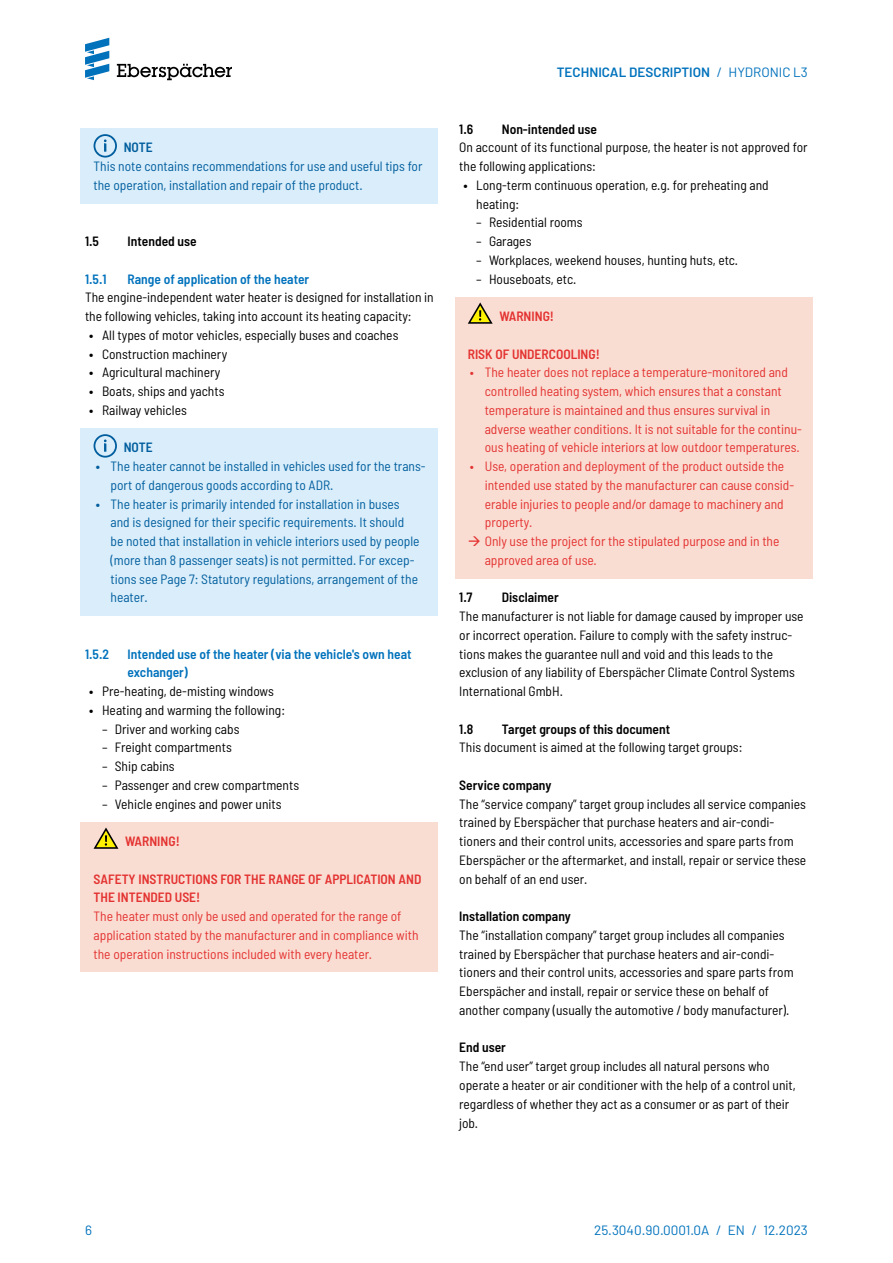
<style>
.page{position:relative;width:893px;height:1263px;background:#fff}
.page>*{position:absolute;margin:0;border:0;box-sizing:border-box;transform-origin:0 0}
.t1{font:semi-condensed 13.5px/18.8px "Barlow";color:#000}
.t2{font:semi-condensed 13.5px/18.8px "Barlow";color:#e33231}
.t3{font:semi-condensed 13.5px/18.8px "Barlow";color:#005e9e}
.t4{font:600 semi-condensed 13.5px "Barlow";color:#000}
.t5{font:600 semi-condensed 13.5px/18.8px "Barlow";color:#e33231}
.t6{font:600 semi-condensed 13.5px/18.8px "Barlow";color:#0072bc}
.t7{font:600 13.5px "Barlow";color:#0072bc}
.t8{font:13.5px "Barlow";color:#0072bc}
.t9{font:600 semi-condensed 13.5px "Barlow";color:#005e9e}
.s1{font-weight:600;font-stretch:normal}
.s2{font-weight:400}
.s3{font-stretch:normal}
</style>
<div class="page">
<div style="left:81px;top:128px;width:357px;height:38px;background:#d9edfa"></div>
<div style="left:81px;top:147px;width:357px;height:56px;background:#d9edfa"></div>
<div style="left:81px;top:428px;width:357px;height:38px;background:#d9edfa"></div>
<div style="left:81px;top:447px;width:357px;height:56px;background:#d9edfa"></div>
<div style="left:81px;top:484px;width:357px;height:132px;background:#d9edfa"></div>
<div style="left:81px;top:822px;width:357px;height:37px;background:#faddd2"></div>
<div style="left:81px;top:859px;width:357px;height:57px;background:#faddd2"></div>
<div style="left:81px;top:897px;width:357px;height:75px;background:#faddd2"></div>
<svg style="left:94px;top:134px;width:23px;height:24px"></svg>
<svg style="left:94px;top:434px;width:23px;height:24px"></svg>
<svg style="left:94px;top:827px;width:24px;height:22px"></svg>
<div style="left:455px;top:297px;width:357px;height:37px;background:#faddd2"></div>
<div style="left:455px;top:334px;width:357px;height:38px;background:#faddd2"></div>
<div style="left:455px;top:353px;width:357px;height:113px;background:#faddd2"></div>
<div style="left:455px;top:447px;width:357px;height:94px;background:#faddd2"></div>
<div style="left:455px;top:522px;width:357px;height:56px;background:#faddd2"></div>
<svg style="left:468px;top:302px;width:25px;height:22px"></svg>
<svg style="left:117px;top:64px;width:115px;height:16px"></svg>
<svg style="left:85px;top:38px;width:24px;height:42px"></svg>
<p class="t9" style="left:124px;top:139px;width:30px">NOTE</p>
<p class="t3" style="left:94px;top:156px;width:330px">This note contains recommendations for use and useful tips for the operation, installation and repair of the product.</p>
<p class="t4" style="left:85px;top:233px;width:16px">1.5</p>
<p class="t4" style="left:128px;top:233px;width:71px">Intended use</p>
<p class="t6" style="left:85px;top:269px;width:23px">1.5.1</p>
<p class="t6" style="left:128px;top:269px;width:183px">Range of application of the heater</p>
<p class="t1" style="left:85px;top:288px;width:350px">The engine-independent water heater is designed for installation in the following vehicles, taking into account its heating capacity:</p>
<p class="t1" style="left:89px;top:325px;width:311px"><span class="s1">•</span> All types of motor vehicles, especially buses and coaches</p>
<p class="t1" style="left:89px;top:344px;width:139px"><span class="s1">•</span> Construction machinery</p>
<p class="t1" style="left:89px;top:363px;width:133px"><span class="s1">•</span> Agricultural machinery</p>
<p class="t1" style="left:89px;top:381px;width:137px"><span class="s1">•</span> Boats, ships and yachts</p>
<p class="t1" style="left:89px;top:400px;width:99px"><span class="s1">•</span> Railway vehicles</p>
<p class="t9" style="left:124px;top:439px;width:30px">NOTE</p>
<p class="t3" style="left:111px;top:456px;width:317px;text-indent:-15px"><span class="s1">•</span> The heater cannot be installed in vehicles used for the trans&shy;port of dangerous goods according to ADR.</p>
<p class="t3" style="left:111px;top:494px;width:311px;text-indent:-15px"><span class="s1">•</span> The heater is primarily intended for installation in buses and is designed for their specific requirements. It should be noted that installation in vehicle interiors used by people (more than 8 passenger seats) is not permitted. For excep&shy;tions see Page 7: Statutory regulations, arrangement of the heater.</p>
<p class="t6" style="left:85px;top:644px;width:26px">1.5.2</p>
<p class="t6" style="left:128px;top:644px;width:285px">Intended use of the heater (via the vehicle's own heat exchanger)</p>
<p class="t1" style="left:89px;top:681px;width:186px"><span class="s1">•</span> Pre-heating, de-misting windows</p>
<p class="t1" style="left:89px;top:700px;width:197px"><span class="s1">•</span> Heating and warming the following:</p>
<p class="t1" style="left:102px;top:719px;width:139px">– Driver and working cabs</p>
<p class="t1" style="left:102px;top:738px;width:131px">– Freight compartments</p>
<p class="t1" style="left:102px;top:756px;width:74px">– Ship cabins</p>
<p class="t1" style="left:102px;top:775px;width:199px">– Passenger and crew compartments</p>
<p class="t1" style="left:102px;top:794px;width:181px">– Vehicle engines and power units</p>
<p class="t5" style="left:125px;top:831px;width:56px">WARNING!</p>
<p class="t5" style="left:94px;top:869px;width:329px">SAFETY INSTRUCTIONS FOR THE RANGE OF APPLICATION AND<br>THE INTENDED USE!</p>
<p class="t2" style="left:94px;top:906px;width:327px">The heater must only be used and operated for the range of application stated by the manufacturer and in compliance with the operation instructions included with every heater.</p>
<p class="t7" style="left:557px;top:64px;width:253px">TECHNICAL DESCRIPTION <span class="s2">/ HYDRONIC L3</span></p>
<p class="t4" style="left:459px;top:120px;width:16px">1.6</p>
<p class="t4" style="left:502px;top:120px;width:97px">Non-intended use</p>
<p class="t1" style="left:459px;top:138px;width:350px">On account of its functional purpose, the heater is not approved for the following applications:</p>
<p class="t1" style="left:476px;top:175px;width:294px;text-indent:-13px"><span class="s1">•</span> Long-term continuous operation, e.g. for preheating and heating:</p>
<p class="t1" style="left:476px;top:213px;width:108px">– Residential rooms</p>
<p class="t1" style="left:476px;top:231px;width:57px">– Garages</p>
<p class="t1" style="left:476px;top:250px;width:263px">– Workplaces, weekend houses, hunting huts, etc.</p>
<p class="t1" style="left:476px;top:269px;width:102px">– Houseboats, etc.</p>
<p class="t5" style="left:499px;top:306px;width:56px">WARNING!</p>
<p class="t5" style="left:468px;top:344px;width:134px">RISK OF UNDERCOOLING!</p>
<p class="t2" style="left:485px;top:363px;width:319px;text-indent:-15px"><span class="s3">•</span> The heater does not replace a temperature-monitored and controlled heating system, which ensures that a constant temperature is maintained and thus ensures survival in adverse weather conditions. It is not suitable for the continu&shy;ous heating of vehicle interiors at low outdoor temperatures.</p>
<p class="t2" style="left:485px;top:456px;width:311px;text-indent:-15px"><span class="s3">•</span> Use, operation and deployment of the product outside the intended use stated by the manufacturer can cause consid&shy;erable injuries to people and/or damage to machinery and property.<br>Only use the project for the stipulated purpose and in the approved area of use.</p>
<p class="t4" style="left:459px;top:589px;width:15px">1.7</p>
<p class="t4" style="left:502px;top:589px;width:58px">Disclaimer</p>
<p class="t1" style="left:459px;top:606px;width:346px">The manufacturer is not liable for damage caused by improper use or incorrect operation. Failure to comply with the safety instruc&shy;tions makes the guarantee null and void and this leads to the exclusion of any liability of Eberspächer Climate Control Systems International GmbH.</p>
<p class="t4" style="left:459px;top:720px;width:16px">1.8</p>
<p class="t4" style="left:502px;top:720px;width:170px">Target groups of this document</p>
<p class="t1" style="left:459px;top:738px;width:285px">This document is aimed at the following target groups:</p>
<p class="t4" style="left:459px;top:777px;width:94px">Service company</p>
<p class="t1" style="left:459px;top:794px;width:349px">The “service company” target group includes all service companies trained by Eberspächer that purchase heaters and air-condi&shy;tioners and their control units, accessories and spare parts from Eberspächer or the aftermarket, and install, repair or service these on behalf of an end user.</p>
<p class="t4" style="left:459px;top:908px;width:113px">Installation company</p>
<p class="t1" style="left:459px;top:925px;width:336px">The “installation company” target group includes all companies trained by Eberspächer that purchase heaters and air-condi&shy;tioners and their control units, accessories and spare parts from Eberspächer and install, repair or service these on behalf of another company (usually the automotive / body manufacturer).</p>
<p class="t4" style="left:459px;top:1039px;width:48px">End user</p>
<p class="t1" style="left:459px;top:1057px;width:338px">The “end user” target group includes all natural persons who operate a heater or air conditioner with the help of a control unit, regardless of whether they act as a consumer or as part of their job.</p>
<p class="t8" style="left:85px;top:1221px;width:8px">6</p>
<p class="t8" style="left:594px;top:1221px;width:215px">25.3040.90.0001.0A / EN / 12.2023</p>
</div>
